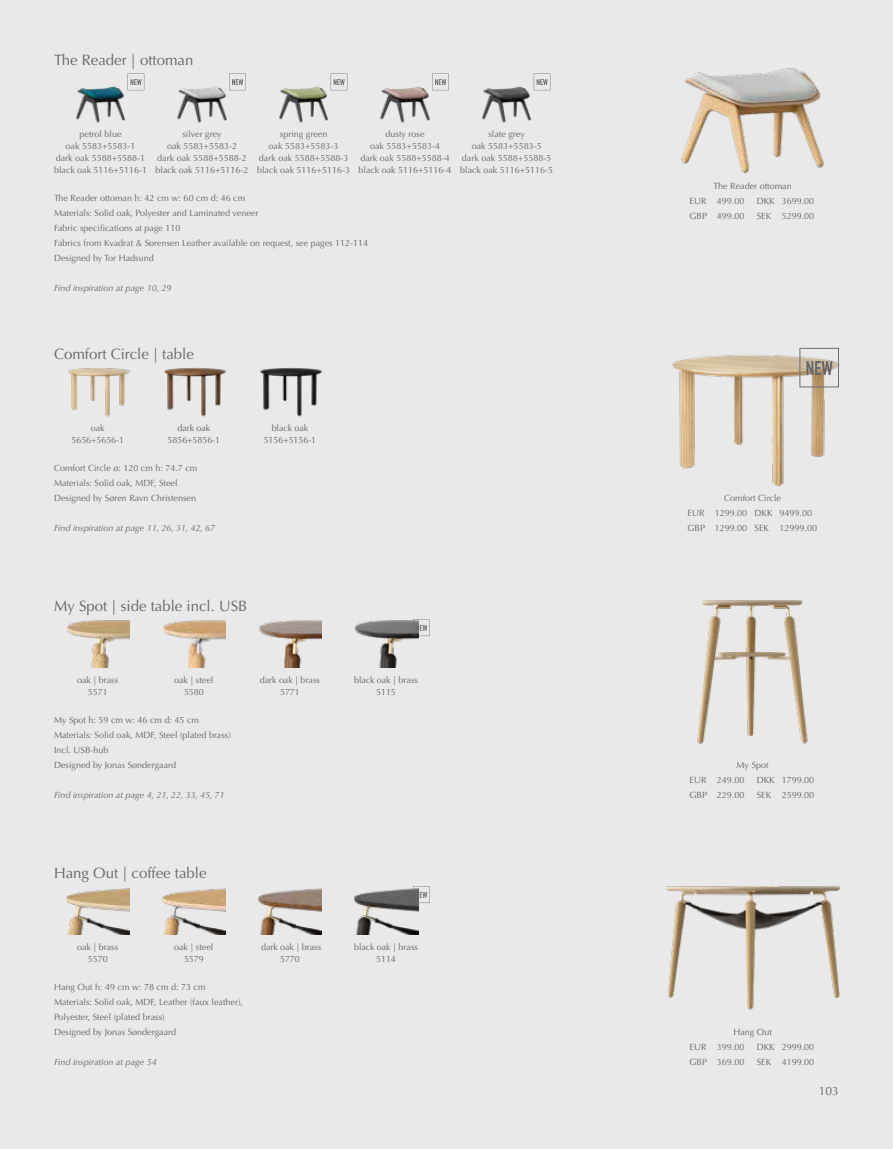
<style>
.page{position:relative;width:893px;height:1149px;background:#fff}
.page>*{position:absolute;margin:0;border:0;box-sizing:border-box;transform-origin:0 0}
.t1{font:15px "Optima LT Std";color:#65656a}
.t2{font:12px "Optima LT Std";color:#65656a}
.t3{font:9px/12px "Optima LT Std";color:#65656a;text-align:center}
.t4{font:italic 9px "Optima LT Std";color:#65656a}
</style>
<div class="page">
<div style="left:0;top:0;width:893px;height:1148px;background:#e9e9e9"></div>
<img style="left:681px;top:68px;width:143px;height:105px">
<img style="left:76px;top:73px;width:61px;height:50px">
<img style="left:482px;top:73px;width:61px;height:50px">
<img style="left:380px;top:86px;width:61px;height:37px">
<img style="left:279px;top:73px;width:61px;height:50px">
<img style="left:177px;top:87px;width:61px;height:36px">
<img style="left:66px;top:888px;width:64px;height:46px">
<img style="left:354px;top:888px;width:64px;height:46px">
<img style="left:258px;top:888px;width:64px;height:46px">
<img style="left:162px;top:888px;width:64px;height:46px">
<img style="left:666px;top:886px;width:174px;height:124px">
<img style="left:68px;top:368px;width:62px;height:49px">
<img style="left:164px;top:367px;width:63px;height:50px">
<img style="left:260px;top:367px;width:63px;height:50px">
<img style="left:671px;top:355px;width:169px;height:132px">
<img style="left:697px;top:600px;width:111px;height:144px">
<img style="left:66px;top:620px;width:64px;height:47px">
<img style="left:162px;top:620px;width:64px;height:47px">
<img style="left:354px;top:620px;width:64px;height:47px">
<img style="left:259px;top:620px;width:63px;height:47px">
<svg style="left:413px;top:619px;width:17px;height:17px"></svg>
<svg style="left:413px;top:886px;width:17px;height:16px"></svg>
<svg style="left:799px;top:348px;width:40px;height:39px"></svg>
<svg style="left:128px;top:73px;width:16px;height:17px"></svg>
<svg style="left:534px;top:73px;width:16px;height:17px"></svg>
<svg style="left:432px;top:73px;width:17px;height:17px"></svg>
<svg style="left:331px;top:73px;width:16px;height:17px"></svg>
<svg style="left:229px;top:73px;width:17px;height:17px"></svg>
<h1 class="t1" style="left:54px;top:51px;width:141px">The Reader | ottoman</h1>
<p class="t3" style="left:54px;top:128px;width:95px">petrol blue<br>oak 5583+5583-1<br>dark oak 5588+5588-1 black oak 5116+5116-1</p>
<p class="t3" style="left:156px;top:128px;width:95px">silver grey<br>oak 5583+5583-2<br>dark oak 5588+5588-2 black oak 5116+5116-2</p>
<p class="t3" style="left:257px;top:128px;width:95px">spring green<br>oak 5583+5583-3<br>dark oak 5588+5588-3 black oak 5116+5116-3</p>
<p class="t3" style="left:359px;top:128px;width:95px">dusty rose<br>oak 5583+5583-4<br>dark oak 5588+5588-4 black oak 5116+5116-4</p>
<p class="t3" style="left:460px;top:128px;width:95px">slate grey<br>oak 5583+5583-5<br>dark oak 5588+5588-5 black oak 5116+5116-5</p>
<p class="t3" style="left:54px;top:191px;width:316px;line-height:15px;text-align:left">The Reader ottoman h: 42 cm w: 60 cm d: 46 cm<br>Materials: Solid oak, Polyester and Laminated veneer<br>Fabric specifications at page 110<br>Fabrics from Kvadrat &amp; Sørensen Leather available on request, see pages 112-114<br>Designed by Tor Hadsund</p>
<p class="t4" style="left:54px;top:283px;width:119px">Find inspiration at page 10, 29</p>
<h1 class="t1" style="left:54px;top:345px;width:141px">Comfort Circle | table</h1>
<p class="t3" style="left:72px;top:421px;width:54px">oak<br>5656+5656-1</p>
<p class="t3" style="left:168px;top:421px;width:54px">dark oak<br>5856+5856-1</p>
<p class="t3" style="left:264px;top:421px;width:54px">black oak<br>5156+5156-1</p>
<p class="t3" style="left:54px;top:460px;width:145px;line-height:15px;text-align:left">Comfort Circle ø: 120 cm h: 74.7 cm<br>Materials: Solid oak, MDF, Steel<br>Designed by Søren Ravn Christensen</p>
<p class="t4" style="left:54px;top:522px;width:163px">Find inspiration at page 11, 26, 31, 42, 67</p>
<h1 class="t1" style="left:54px;top:597px;width:195px">My Spot | side table incl. USB</h1>
<p class="t3" style="left:77px;top:673px;width:43px">oak | brass<br>5571</p>
<p class="t3" style="left:174px;top:673px;width:41px">oak | steel<br>5580</p>
<p class="t3" style="left:260px;top:673px;width:62px">dark oak | brass<br>5771</p>
<p class="t3" style="left:354px;top:673px;width:65px">black oak | brass<br>5115</p>
<p class="t3" style="left:54px;top:712px;width:178px;line-height:15px;text-align:left">My Spot h: 59 cm w: 46 cm d: 45 cm<br>Materials: Solid oak, MDF, Steel (plated brass)<br>Incl. USB-hub<br>Designed by Jonas Søndergaard</p>
<p class="t4" style="left:54px;top:789px;width:172px">Find inspiration at page 4, 21, 22, 33, 45, 71</p>
<h1 class="t1" style="left:54px;top:863px;width:154px">Hang Out | coffee table</h1>
<p class="t3" style="left:77px;top:940px;width:43px">oak | brass<br>5570</p>
<p class="t3" style="left:174px;top:940px;width:41px">oak | steel<br>5579</p>
<p class="t3" style="left:261px;top:940px;width:62px">dark oak | brass<br>5770</p>
<p class="t3" style="left:354px;top:940px;width:65px">black oak | brass<br>5114</p>
<p class="t3" style="left:54px;top:979px;width:191px;line-height:15px;text-align:left">Hang Out h: 49 cm w: 78 cm d: 73 cm Materials: Solid oak, MDF, Leather (faux leather), Polyester, Steel (plated brass)<br>Designed by Jonas Søndergaard</p>
<p class="t4" style="left:54px;top:1056px;width:104px">Find inspiration at page 54</p>
<p class="t3" style="left:690px;top:179px;width:104px;line-height:15px;text-align:left;text-indent:24px">The Reader ottoman<br>EUR 499.00</p>
<p class="t3" style="left:757px;top:195px;width:59px">DKK 3699.00</p>
<p class="t3" style="left:690px;top:210px;width:56px">GBP 499.00</p>
<p class="t3" style="left:757px;top:210px;width:59px">SEK 5299.00</p>
<p class="t3" style="left:687px;top:490px;width:131px;line-height:15px">Comfort Circle<br>EUR 1299.00 DKK 9499.00<br>GBP 1299.00 SEK 12999.00</p>
<p class="t3" style="left:690px;top:757px;width:81px;line-height:15px;text-align:left;text-indent:47px">My Spot<br>EUR 249.00</p>
<p class="t3" style="left:757px;top:774px;width:59px">DKK 1799.00</p>
<p class="t3" style="left:690px;top:789px;width:56px">GBP 229.00</p>
<p class="t3" style="left:757px;top:789px;width:59px">SEK 2599.00</p>
<p class="t3" style="left:690px;top:1024px;width:84px;line-height:15px;text-align:left;text-indent:44px">Hang Out<br>EUR 399.00</p>
<p class="t3" style="left:757px;top:1040px;width:59px">DKK 2999.00</p>
<p class="t3" style="left:690px;top:1055px;width:56px">GBP 369.00</p>
<p class="t3" style="left:757px;top:1055px;width:59px">SEK 4199.00</p>
<h2 class="t2" style="left:819px;top:1083px;width:22px">103</h2>
</div>
